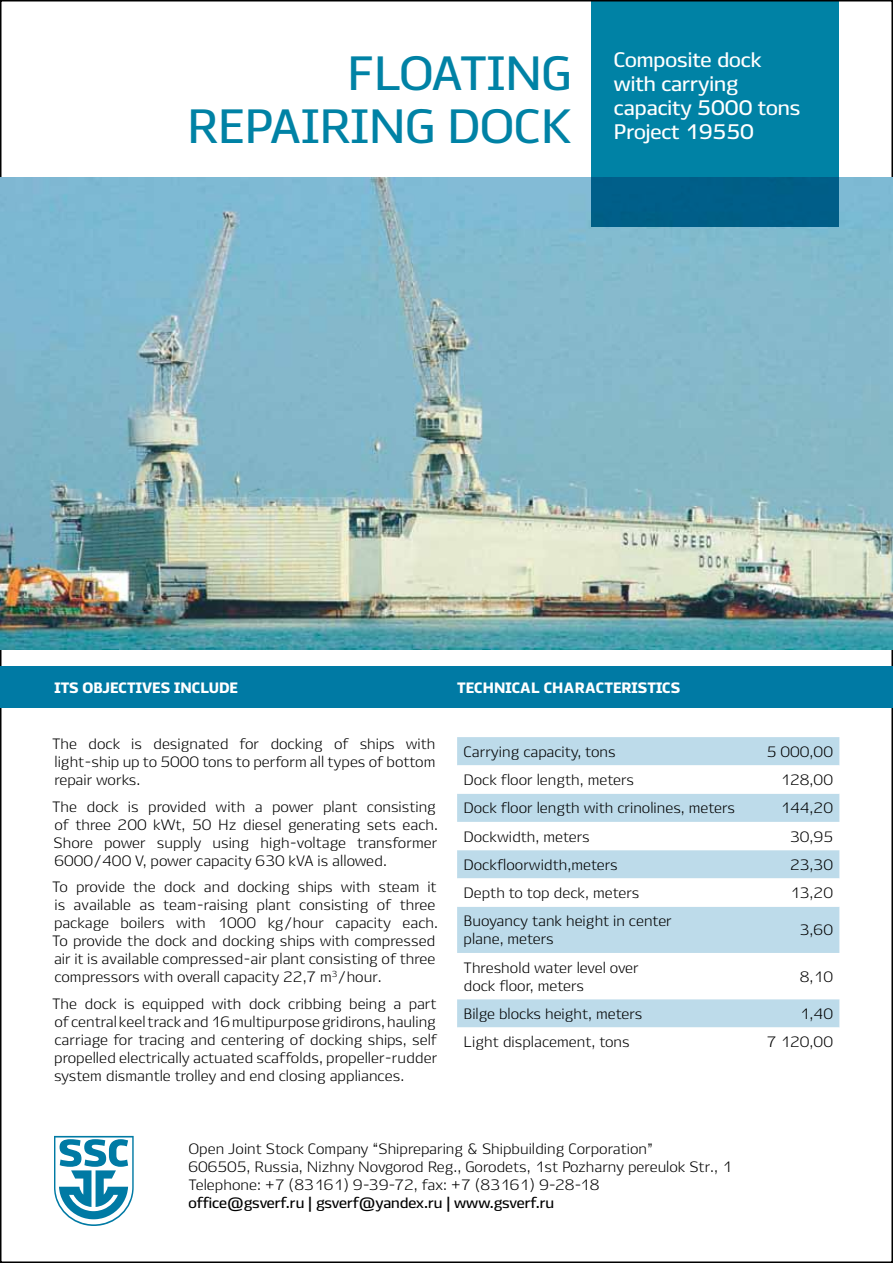
<style>
.page{position:relative;width:893px;height:1263px;background:#fff}
.page>*{position:absolute;margin:0;border:0;box-sizing:border-box;transform-origin:0 0}
.t1{font:700 48px/52.5px "Ekibastuz";color:#0082a5;text-align:right}
.t2{font:700 21px/24px "Ekibastuz";color:#fff}
.t3{font:15px/18px "Ekibastuz";color:#000}
.t4{font:700 15px "Ekibastuz";color:#000}
.t5{font:900 15px "Ekibastuz";color:#fff}
</style>
<div class="page">
<svg style="left:54px;top:1136px;width:80px;height:90px"></svg>
<div style="left:0;top:666px;width:893px;height:42px;background:#007aa4"></div>
<div style="left:457px;top:737px;width:382px;height:28px;background:#bddbea"></div>
<svg style="left:457px;top:765px;width:382px;height:263px"></svg>
<img style="left:0;top:177px;width:893px;height:472px">
<svg style="left:591px;top:0;width:248px;height:227px;background:#00799d"></svg>
<h1 class="t1" style="left:188px;top:47px;width:385px">FLOATING<br>REPAIRING DOCK</h1>
<h2 class="t2" style="left:614px;top:48px;width:188px">Composite dock with carrying capacity 5000 tons<br>Project 19550</h2>
<p class="t5" style="left:55px;top:679px;width:185px">ITS OBJECTIVES INCLUDE</p>
<p class="t3" style="left:52px;top:735px;width:385px;text-align:justify">The dock is designated for docking of ships with light-ship up to 5000 tons to perform all types of bottom repair works.</p>
<p class="t3" style="left:52px;top:797px;width:387px">The dock is provided with a power plant consisting of three 200 kWt, 50 Hz diesel generating sets each.<br>Shore power supply using high-voltage transformer 6000/400 V, power capacity 630 kVA is allowed.</p>
<p class="t3" style="left:52px;top:878px;width:387px">To provide the dock and docking ships with steam it is available as team-raising plant consisting of three package boilers with 1000 kg/hour capacity each.<br>To provide the dock and docking ships with compressed air it is available compressed-air plant consisting of three compressors with overall capacity 22,7 m<sup>3</sup>/hour.</p>
<p class="t3" style="left:52px;top:994px;width:387px;text-align:justify">The dock is equipped with dock cribbing being a part of central keel track and 16 multipurpose gridirons, hauling carriage for tracing and centering of docking ships, self propelled electrically actuated scaffolds, propeller-rudder system dismantle trolley and end closing appliances.</p>
<p class="t5" style="left:457px;top:679px;width:225px">TECHNICAL CHARACTERISTICS</p>
<p class="t3" style="left:463px;top:743px;width:154px">Carrying capacity, tons</p>
<p class="t3" style="left:767px;top:743px;width:68px">5 000,00</p>
<p class="t3" style="left:463px;top:771px;width:172px">Dock floor length, meters</p>
<p class="t3" style="left:780px;top:771px;width:54px">128,00</p>
<p class="t3" style="left:463px;top:799px;width:273px">Dock floor length with crinolines, meters</p>
<p class="t3" style="left:780px;top:799px;width:54px">144,20</p>
<p class="t3" style="left:463px;top:827px;width:128px">Dockwidth, meters</p>
<p class="t3" style="left:790px;top:827px;width:44px">30,95</p>
<p class="t3" style="left:463px;top:856px;width:156px">Dockfloorwidth,meters</p>
<p class="t3" style="left:790px;top:856px;width:44px">23,30</p>
<p class="t3" style="left:463px;top:884px;width:177px">Depth to top deck, meters</p>
<p class="t3" style="left:790px;top:884px;width:44px">13,20</p>
<p class="t3" style="left:463px;top:912px;width:210px">Buoyancy tank height in center plane, meters</p>
<p class="t3" style="left:800px;top:921px;width:35px">3,60</p>
<p class="t3" style="left:463px;top:958px;width:177px">Threshold water level over dock floor, meters</p>
<p class="t3" style="left:800px;top:967px;width:35px">8,10</p>
<p class="t3" style="left:463px;top:1005px;width:180px">Bilge blocks height, meters</p>
<p class="t3" style="left:800px;top:1005px;width:35px">1,40</p>
<p class="t3" style="left:463px;top:1033px;width:168px">Light displacement, tons</p>
<p class="t3" style="left:767px;top:1033px;width:68px">7 120,00</p>
<p class="t3" style="left:188px;top:1140px;width:545px">Open Joint Stock Company “Shipreparing &amp; Shipbuilding Corporation”<br>606505, Russia, Nizhny Novgorod Reg., Gorodets, 1st Pozharny pereulok Str., 1<br>Telephone: +7 (83161) 9-39-72, fax: +7 (83161) 9-28-18</p>
<p class="t4" style="left:188px;top:1194px;width:367px">office@gsverf.ru | gsverf@yandex.ru | www.gsverf.ru</p>
</div>
